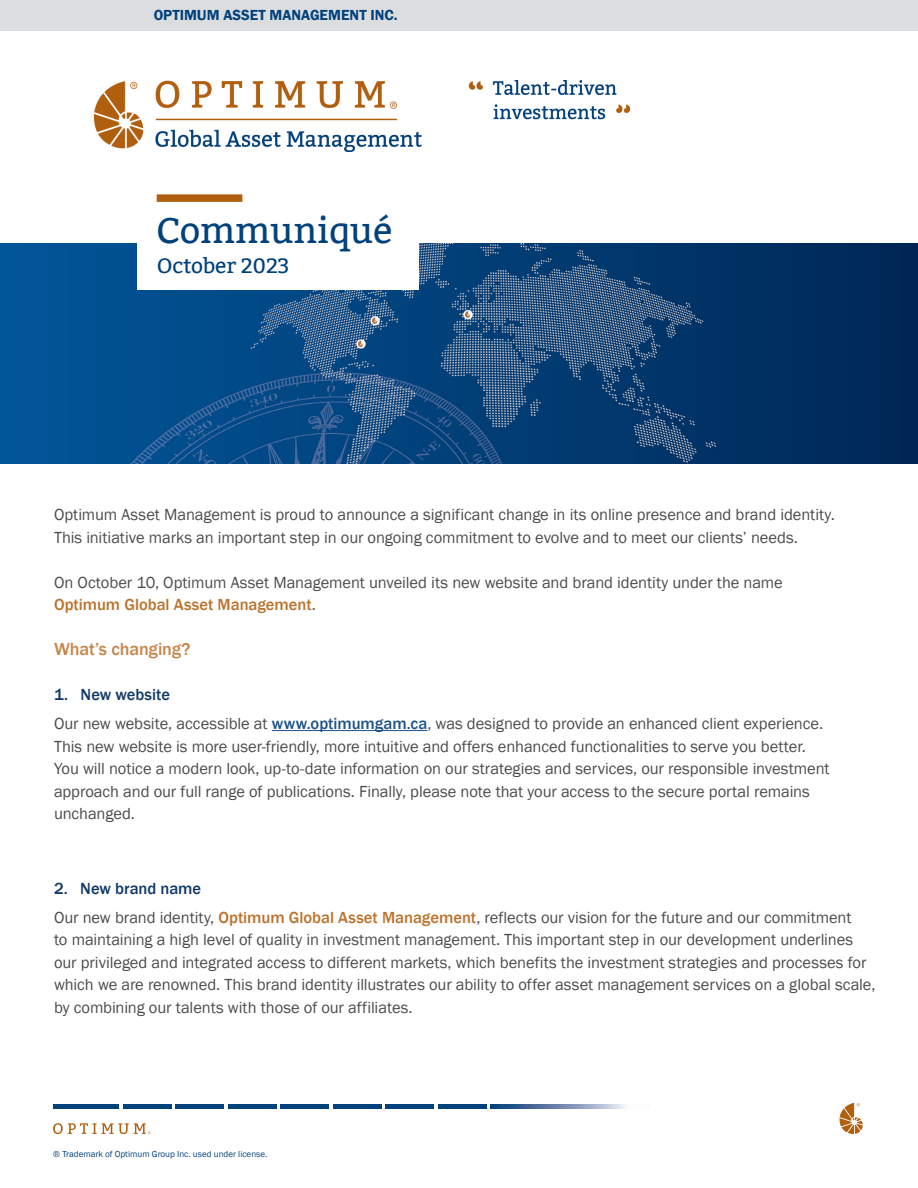
<style>
.page{position:relative;width:918px;height:1188px;background:#fff}
.page>*{position:absolute;margin:0;border:0;box-sizing:border-box;transform-origin:0 0}
.t1{font:36px "Bitter";letter-spacing:-.005em;color:#01427c}
.t2{font:21px "Bitter";letter-spacing:-.005em;color:#01427c}
.t3{font:500 18px "Franklin Gothic";letter-spacing:-.005em;color:#c7854a}
.t4{font:16.5px/22.5px "Franklin Gothic";letter-spacing:-.005em;color:#4b4c4d}
.t5{font:600 15px "Franklin Gothic";color:#01427c}
.t6{font:9px "Franklin Gothic";color:#01427c}
.s1{font-weight:500;color:#bb722c}
.s2{font-weight:500;color:#113a66}
.s3{font-weight:500;color:#1e5389}
</style>
<div class="page">
<img style="left:0;top:244px;width:918px;height:219px">
<hr style="left:272px;top:730px;width:155px;height:1px;background:#1e5389">
<div style="left:157px;top:194px;width:85px;height:8px;background:#b05f0f"></div>
<div style="left:137px;top:209px;width:281px;height:80px;background:#fff"></div>
<svg style="left:839px;top:1103px;width:24px;height:31px"></svg>
<hr style="left:54px;top:1104px;width:65px;height:4px;background:#01427c">
<hr style="left:123px;top:1104px;width:49px;height:4px;background:#01427c">
<hr style="left:175px;top:1104px;width:49px;height:4px;background:#01427c">
<hr style="left:228px;top:1104px;width:49px;height:4px;background:#01427c">
<hr style="left:280px;top:1104px;width:49px;height:4px;background:#01427c">
<hr style="left:333px;top:1104px;width:49px;height:4px;background:#01427c">
<hr style="left:385px;top:1104px;width:49px;height:4px;background:#01427c">
<hr style="left:438px;top:1104px;width:49px;height:4px;background:#01427c">
<svg style="left:490px;top:1104px;width:136px;height:4px"></svg>
<svg style="left:53px;top:1123px;width:98px;height:11px"></svg>
<img style="left:95px;top:80px;width:534px;height:71px">
<div style="left:0;top:0;width:918px;height:31px;background:#dcdddf"></div>
<p class="t5" style="left:154px;top:6px;width:246px">OPTIMUM ASSET MANAGEMENT INC.</p>
<h1 class="t1" style="left:157px;top:210px;width:237px">Communiqué</h1>
<p class="t2" style="left:157px;top:254px;width:134px">October 2023</p>
<p class="t4" style="left:54px;top:504px;width:782px">Optimum Asset Management is proud to announce a significant change in its online presence and brand identity.<br>This initiative marks an important step in our ongoing commitment to evolve and to meet our clients’ needs.</p>
<p class="t4" style="left:54px;top:571px;width:730px">On October 10, Optimum Asset Management unveiled its new website and brand identity under the name<br><span class="s1">Optimum Global Asset Management</span>.</p>
<p class="t3" style="left:54px;top:638px;width:138px">What’s changing?</p>
<p class="t4" style="left:54px;top:680px;width:771px;line-height:29.2px"><span class="s2">1. New website<br></span>Our new website, accessible at <span class="s3">www.optimumgam.ca</span>, was designed to provide an enhanced client experience.</p>
<p class="t4" style="left:54px;top:735px;width:777px">This new website is more user-friendly, more intuitive and offers enhanced functionalities to serve you better.<br>You will notice a modern look, up-to-date information on our strategies and services, our responsible investment approach and our full range of publications. Finally, please note that your access to the secure portal remains unchanged.</p>
<p class="t4" style="left:54px;top:874px;width:799px;line-height:29.2px"><span class="s2">2. New brand name<br></span>Our new brand identity, <span class="s1">Optimum Global Asset Management</span>, reflects our vision for the future and our commitment</p>
<p class="t4" style="left:54px;top:929px;width:823px">to maintaining a high level of quality in investment management. This important step in our development underlines our privileged and integrated access to different markets, which benefits the investment strategies and processes for which we are renowned. This brand identity illustrates our ability to offer asset management services on a global scale, by combining our talents with those of our affiliates.</p>
<p class="t6" style="left:53px;top:1149px;width:216px">® Trademark of Optimum Group Inc. used under license.</p>
</div>
